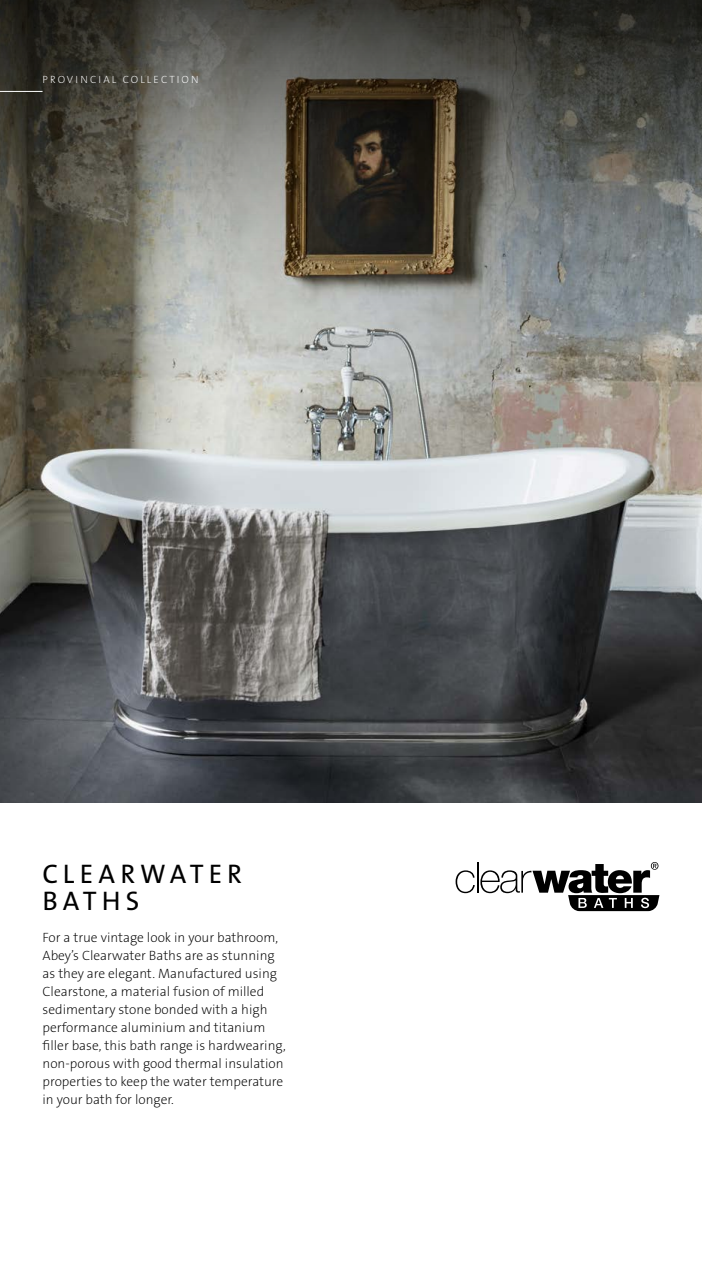
<style>
.page{position:relative;width:702px;height:1263px;background:#fff}
.page>*{position:absolute;margin:0;border:0;box-sizing:border-box;transform-origin:0 0}
.t1{font:27px/27px "The Sans B5 Plain";letter-spacing:.18em;color:#000}
.t2{font:200 13.5px/18px "The Sans B2";color:#000}
.t3{font:200 10.5px "The Sans B2";letter-spacing:.2em;color:#fff}
</style>
<div class="page">
<img style="left:0;top:395px;width:702px;height:408px">
<svg style="left:0;top:0;width:702px;height:395px;background:#696962"></svg>
<hr style="left:0;top:91px;width:43px;height:1px;background:#fff">
<svg style="left:455px;top:870px;width:19px;height:23px"></svg>
<hr style="left:477px;top:862px;width:1px;height:31px;background:#000">
<svg style="left:480px;top:862px;width:179px;height:49px"></svg>
<p class="t3" style="left:43px;top:74px;width:158px">PROVINCIAL COLLECTION</p>
<h1 class="t1" style="left:43px;top:861px;width:201px">CLEARWATER<br>BATHS</h1>
<p class="t2" style="left:43px;top:928px;width:245px">For a true vintage look in your bathroom, Abey’s Clearwater Baths are as stunning as they are elegant. Manufactured using Clearstone, a material fusion of milled sedimentary stone bonded with a high performance aluminium and titanium filler base, this bath range is hardwearing, non-porous with good thermal insulation properties to keep the water temperature in your bath for longer.</p>
</div>
